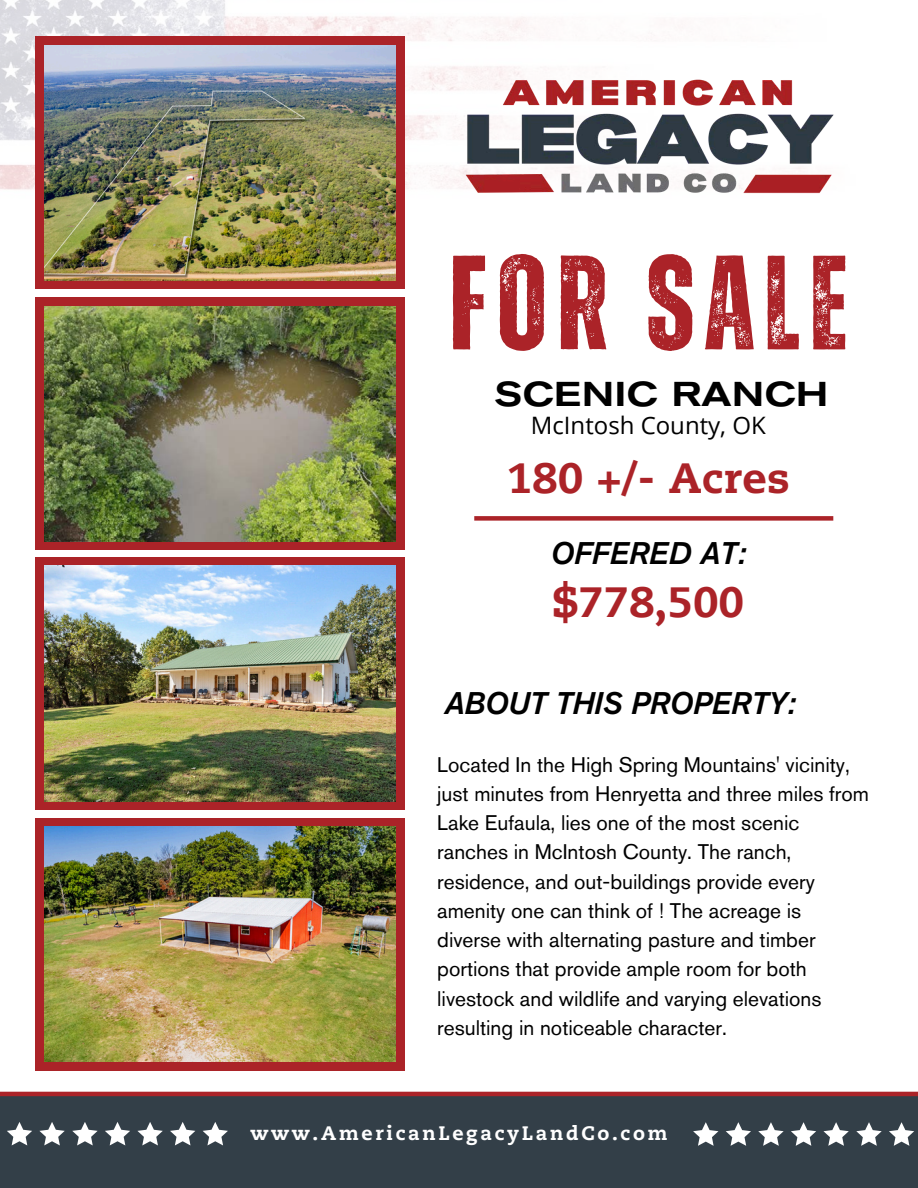
<style>
.page{position:relative;width:918px;height:1188px;background:#fff}
.page>*{position:absolute;margin:0;border:0;box-sizing:border-box;transform-origin:0 0}
.t1{font:700 133.95px "Zuume Rough";letter-spacing:.075em;color:#ab2328}
.t2{font:800 42.3px "Caecilia LT Pro 85";letter-spacing:.01em;color:#ab2328}
.t3{font:500 expanded 34.2px "Akzidenz Grotesk BE";letter-spacing:.02em;color:#000}
.t4{font:italic 500 31.05px "Akzidenz Grotesk Pro";color:#000}
.t5{font:24px "Open Sans";color:#000}
.t6{font:21px/29.2px "Akzidenz Grotesk Pro";color:#000}
.t7{font:800 19.5px "Caecilia LT Pro 85";letter-spacing:.14em;color:#fff}
</style>
<div class="page">
<img style="left:0;top:0;width:450px;height:190px">
<img style="left:450px;top:17px;width:384px;height:177px">
<div style="left:0;top:1093px;width:918px;height:95px;background:#333f48"></div>
<div style="left:35px;top:37px;width:370px;height:252px;background:#ab2328"></div>
<img style="left:44px;top:46px;width:351px;height:235px">
<div style="left:35px;top:297px;width:370px;height:253px;background:#ab2328"></div>
<img style="left:44px;top:306px;width:351px;height:235px">
<div style="left:35px;top:557px;width:370px;height:253px;background:#ab2328"></div>
<img style="left:44px;top:566px;width:351px;height:235px">
<div style="left:35px;top:818px;width:370px;height:252px;background:#ab2328"></div>
<img style="left:44px;top:827px;width:351px;height:235px">
<svg style="left:72px;top:1122px;width:26px;height:23px"></svg>
<svg style="left:105px;top:1122px;width:25px;height:23px"></svg>
<svg style="left:137px;top:1122px;width:26px;height:23px"></svg>
<svg style="left:170px;top:1122px;width:25px;height:23px"></svg>
<svg style="left:203px;top:1122px;width:25px;height:23px"></svg>
<svg style="left:7px;top:1122px;width:25px;height:23px"></svg>
<svg style="left:39px;top:1122px;width:25px;height:23px"></svg>
<svg style="left:856px;top:1122px;width:26px;height:24px"></svg>
<svg style="left:889px;top:1122px;width:25px;height:24px"></svg>
<svg style="left:693px;top:1122px;width:25px;height:24px"></svg>
<svg style="left:726px;top:1122px;width:25px;height:24px"></svg>
<svg style="left:758px;top:1122px;width:26px;height:24px"></svg>
<svg style="left:791px;top:1122px;width:25px;height:24px"></svg>
<svg style="left:823px;top:1122px;width:25px;height:24px"></svg>
<hr style="left:0;top:1092px;width:918px;height:4px;background:#ab2328">
<div style="left:474px;top:516px;width:359px;height:5px;background:#ab2328"></div>
<h4 class="t1" style="left:449px;top:242px;width:400px">FOR SALE</h4>
<h3 class="t3" style="left:495px;top:382px;width:335px">SCENIC RANCH</h3>
<p class="t5" style="left:531px;top:409px;width:236px">McIntosh County, OK</p>
<h3 class="t2" style="left:507px;top:461px;width:284px">180 +/- Acres</h3>
<h3 class="t4" style="left:551px;top:540px;width:197px">OFFERED AT:</h3>
<h2 class="t2" style="left:553px;top:584px;width:192px">$778,500</h2>
<h1 class="t4" style="left:444px;top:691px;width:353px">ABOUT THIS PROPERTY:</h1>
<p class="t6" style="left:437px;top:752px;width:433px">Located In the High Spring Mountains' vicinity, just minutes from Henryetta and three miles from Lake Eufaula, lies one of the most scenic ranches in McIntosh County. The ranch, residence, and out-buildings provide every amenity one can think of ! The acreage is diverse with alternating pasture and timber portions that provide ample room for both livestock and wildlife and varying elevations resulting in noticeable character.</p>
<h2 class="t7" style="left:250px;top:1125px;width:419px">www.AmericanLegacyLandCo.com</h2>
</div>
